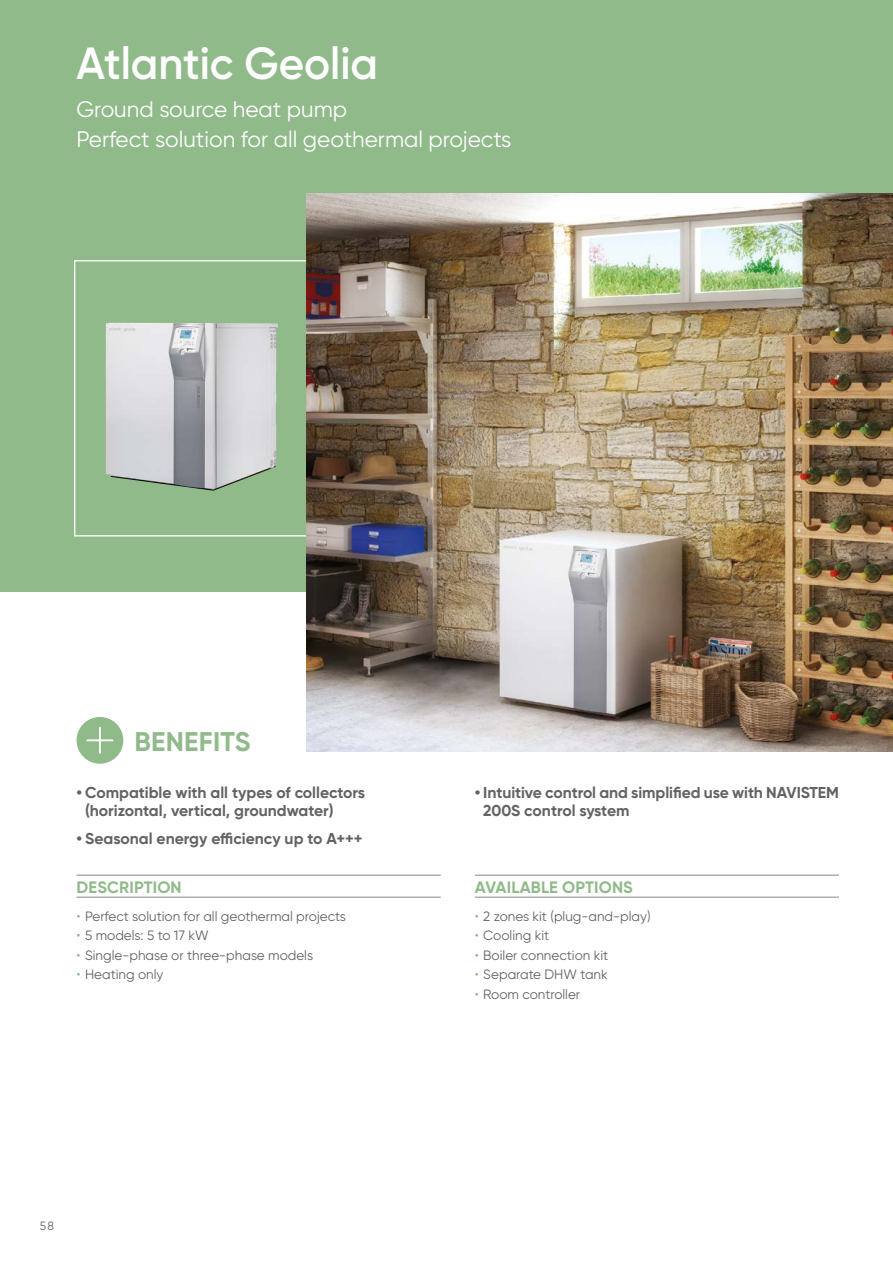
<style>
.page{position:relative;width:893px;height:1263px;background:#fff}
.page>*{position:absolute;margin:0;border:0;box-sizing:border-box;transform-origin:0 0}
.t1{font:600 45px "Gilroy";color:#fff}
.t2{font:700 27px "Gilroy";letter-spacing:.01em;color:#91ba8b}
.t3{font:22.5px/30px "Gilroy";color:#fff}
.t4{font:700 16.5px "Gilroy";letter-spacing:.01em;color:#91ba8b}
.t5{font:700 15.75px/18.9px "Gilroy";letter-spacing:-.005em;color:#646363}
.t6{font:13.5px "Gilroy";color:#646363}
.t7{font:12px "Gilroy";color:#646363}
.s1{color:#91ba8b}
</style>
<div class="page">
<div style="left:0;top:0;width:893px;height:194px;background:#91ba8b"></div>
<div style="left:0;top:0;width:434px;height:592px;background:#91ba8b"></div>
<img style="left:306px;top:193px;width:587px;height:558px">
<img style="left:106px;top:323px;width:172px;height:168px">
<hr style="left:77px;top:875px;width:364px;height:1px;background:#878787">
<hr style="left:77px;top:897px;width:364px;height:1px;background:#878787">
<hr style="left:475px;top:875px;width:364px;height:1px;background:#878787">
<hr style="left:475px;top:897px;width:364px;height:1px;background:#878787">
<div style="left:77px;top:717px;width:46px;height:47px;background:#91ba8b;border-radius:50%"></div>
<svg style="left:86px;top:727px;width:27px;height:27px"></svg>
<h1 class="t1" style="left:77px;top:35px;width:303px">Atlantic Geolia</h1>
<h3 class="t3" style="left:77px;top:94px;width:436px">Ground source heat pump<br>Perfect solution for all geothermal projects</h3>
<h2 class="t2" style="left:135px;top:724px;width:118px">BENEFITS</h2>
<p class="t5" style="left:85px;top:782px;width:282px;text-indent:-9px">• Compatible with all types of collectors (horizontal, vertical, groundwater)</p>
<p class="t5" style="left:77px;top:829px;width:288px">• Seasonal energy efficiency up to A+++</p>
<p class="t4" style="left:77px;top:876px;width:107px">DESCRIPTION</p>
<p class="t6" style="left:77px;top:907px;width:271px"><span class="s1">•</span> Perfect solution for all geothermal projects</p>
<p class="t6" style="left:77px;top:927px;width:134px"><span class="s1">•</span> 5 models: 5 to 17 kW</p>
<p class="t6" style="left:77px;top:946px;width:238px"><span class="s1">•</span> Single-phase or three-phase models</p>
<p class="t6" style="left:77px;top:966px;width:88px"><span class="s1">•</span> Heating only</p>
<p class="t7" style="left:40px;top:1218px;width:16px">58</p>
<p class="t5" style="left:483px;top:782px;width:357px;text-indent:-9px">• Intuitive control and simplified use with NAVISTEM<br>200S control system</p>
<p class="t4" style="left:475px;top:876px;width:159px">AVAILABLE OPTIONS</p>
<p class="t6" style="left:475px;top:907px;width:177px"><span class="s1">•</span> 2 zones kit (plug-and-play)</p>
<p class="t6" style="left:475px;top:927px;width:76px"><span class="s1">•</span> Cooling kit</p>
<p class="t6" style="left:475px;top:946px;width:135px"><span class="s1">•</span> Boiler connection kit</p>
<p class="t6" style="left:475px;top:966px;width:135px"><span class="s1">•</span> Separate DHW tank</p>
<p class="t6" style="left:475px;top:985px;width:107px"><span class="s1">•</span> Room controller</p>
</div>
